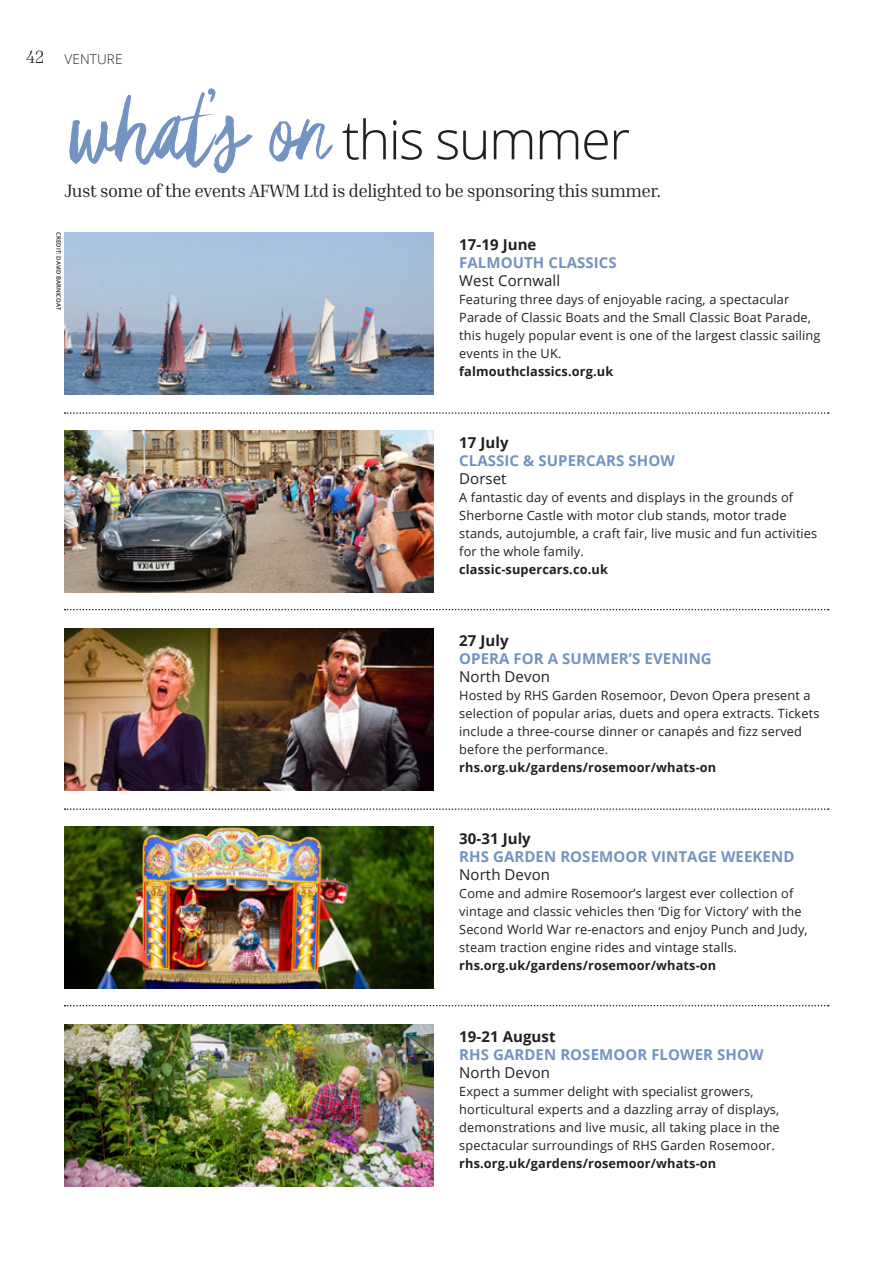
<style>
.page{position:relative;width:893px;height:1263px;background:#fff}
.page>*{position:absolute;margin:0;border:0;box-sizing:border-box;transform-origin:0 0}
.Heading{font:300 54px "Open Sans";letter-spacing:-.03em;color:#231f20}
.Intro{font:18px "Inria Serif";letter-spacing:-.03em;color:#231f20}
.body_text__with_inde{font:700 15px "Open Sans";letter-spacing:.005em;color:#7393c1}
.body_text__with_inde-2{font:15px "Open Sans";letter-spacing:.005em;color:#231f20}
.body_text__with_inde-3{font:700 15px "Open Sans";letter-spacing:.005em;color:#231f20}
.t1{font:300 13.5px "Open Sans";letter-spacing:.01em;color:#231f20}
.body_text__with_inde-4{font:12.75px/18px "Open Sans";letter-spacing:.01em;color:#231f20}
.body_text__with_inde-5{font:700 12.75px "Open Sans";letter-spacing:.01em;color:#231f20}
.body_text__with_inde-6{font:600 6px "Open Sans";color:#231f20}
.s1{font-family:"Inria Serif";font-size:18px}
.s2{font-family:"Star Dust";font-weight:400;font-size:99px;color:#7393c1}
</style>
<div class="page">
<svg style="left:65px;top:412px;width:764px;height:2px"></svg>
<svg style="left:65px;top:609px;width:764px;height:1px"></svg>
<svg style="left:65px;top:808px;width:764px;height:2px"></svg>
<svg style="left:65px;top:1005px;width:764px;height:1px"></svg>
<img style="left:64px;top:232px;width:370px;height:162px">
<img style="left:64px;top:430px;width:370px;height:162px">
<img style="left:64px;top:628px;width:370px;height:162px">
<img style="left:64px;top:826px;width:370px;height:162px">
<img style="left:64px;top:1024px;width:370px;height:162px">
<p class="t1" style="left:26px;top:49px;width:98px"><span class="s1">42</span> VENTURE</p>
<p class="Heading" style="left:64px;top:103px;width:567px"><span class="s2">what’s on</span> this summer</p>
<p class="Intro" style="left:64px;top:180px;width:598px">Just some of the events AFWM Ltd is delighted to be sponsoring this summer.</p>
<p class="body_text__with_inde-6" style="left:63px;top:232px;width:79px;rotate:90deg">CREDIT: DAVID BARNICOAT</p>
<p class="body_text__with_inde-3" style="left:459px;top:234px;width:79px">17-19 June</p>
<p class="body_text__with_inde" style="left:459px;top:252px;width:159px">FALMOUTH CLASSICS</p>
<p class="body_text__with_inde-2" style="left:459px;top:271px;width:103px">West Cornwall</p>
<p class="body_text__with_inde-4" style="left:459px;top:290px;width:363px">Featuring three days of enjoyable racing, a spectacular Parade of Classic Boats and the Small Classic Boat Parade, this hugely popular event is one of the largest classic sailing events in the UK.</p>
<p class="body_text__with_inde-5" style="left:459px;top:363px;width:156px">falmouthclassics.org.uk</p>
<p class="body_text__with_inde-3" style="left:459px;top:432px;width:51px">17 July</p>
<p class="body_text__with_inde" style="left:459px;top:450px;width:217px">CLASSIC &amp; SUPERCARS SHOW</p>
<p class="body_text__with_inde-2" style="left:459px;top:469px;width:49px">Dorset</p>
<p class="body_text__with_inde-4" style="left:459px;top:488px;width:360px">A fantastic day of events and displays in the grounds of Sherborne Castle with motor club stands, motor trade stands, autojumble, a craft fair, live music and fun activities for the whole family.</p>
<p class="body_text__with_inde-5" style="left:459px;top:561px;width:150px">classic-supercars.co.uk</p>
<p class="body_text__with_inde-3" style="left:459px;top:630px;width:51px">27 July</p>
<p class="body_text__with_inde" style="left:459px;top:648px;width:254px">OPERA FOR A SUMMER’S EVENING</p>
<p class="body_text__with_inde-2" style="left:459px;top:667px;width:92px">North Devon</p>
<p class="body_text__with_inde-4" style="left:459px;top:686px;width:362px">Hosted by RHS Garden Rosemoor, Devon Opera present a selection of popular arias, duets and opera extracts. Tickets include a three-course dinner or canapés and fizz served before the performance.</p>
<p class="body_text__with_inde-5" style="left:459px;top:759px;width:259px">rhs.org.uk/gardens/rosemoor/whats-on</p>
<p class="body_text__with_inde-3" style="left:459px;top:828px;width:73px">30-31 July</p>
<p class="body_text__with_inde" style="left:459px;top:846px;width:337px">RHS GARDEN ROSEMOOR VINTAGE WEEKEND</p>
<p class="body_text__with_inde-2" style="left:459px;top:865px;width:92px">North Devon</p>
<p class="body_text__with_inde-4" style="left:459px;top:884px;width:350px">Come and admire Rosemoor’s largest ever collection of vintage and classic vehicles then ‘Dig for Victory’ with the Second World War re-enactors and enjoy Punch and Judy, steam traction engine rides and vintage stalls.</p>
<p class="body_text__with_inde-5" style="left:459px;top:957px;width:259px">rhs.org.uk/gardens/rosemoor/whats-on</p>
<p class="body_text__with_inde-3" style="left:459px;top:1026px;width:98px">19-21 August</p>
<p class="body_text__with_inde" style="left:459px;top:1044px;width:306px">RHS GARDEN ROSEMOOR FLOWER SHOW</p>
<p class="body_text__with_inde-2" style="left:459px;top:1063px;width:92px">North Devon</p>
<p class="body_text__with_inde-4" style="left:459px;top:1082px;width:322px">Expect a summer delight with specialist growers, horticultural experts and a dazzling array of displays, demonstrations and live music, all taking place in the spectacular surroundings of RHS Garden Rosemoor.</p>
<p class="body_text__with_inde-5" style="left:459px;top:1155px;width:259px">rhs.org.uk/gardens/rosemoor/whats-on</p>
</div>
